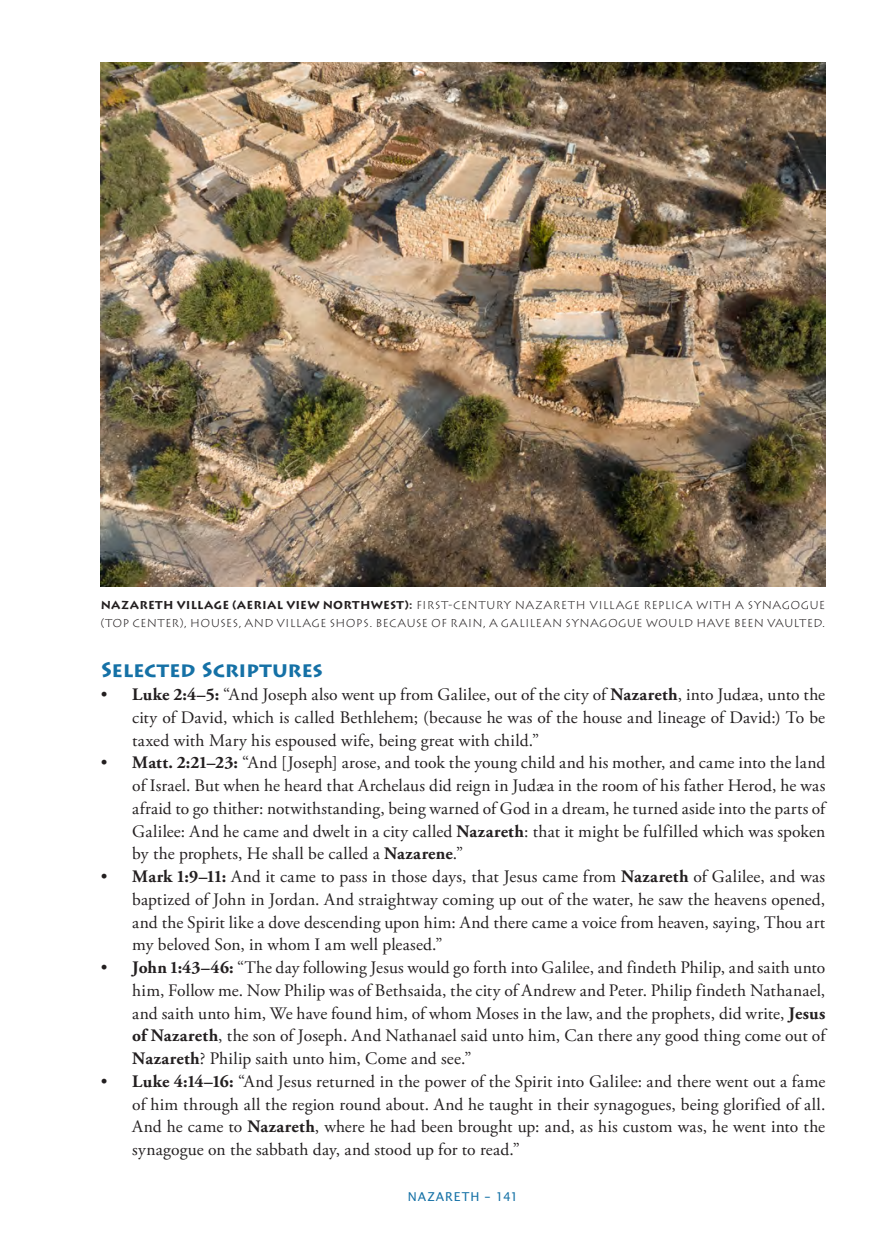
<style>
.page{position:relative;width:882px;height:1260px;background:#fff}
.page>*{position:absolute;margin:0;border:0;box-sizing:border-box;transform-origin:0 0}
.t1{font:700 21px "Lithos Pro";letter-spacing:-.015em;color:#1571a6}
.t2{font:17.5px/22.8px "Adobe Garamond Pro";letter-spacing:.01em;color:#231f20;text-align:justify}
.t3{font:12.25px "Lucida Sans";letter-spacing:.075em;color:#1571a6}
.t4{font:300 11.38px/17.5px "Lithos Pro";letter-spacing:.015em;color:#231f20}
.s1{font-weight:700}
</style>
<div class="page">
<img style="left:101px;top:63px;width:724px;height:523px">
<p class="t4" style="left:101px;top:596px;width:726px"><span class="s1">NAZARETH VILLAGE (AERIAL VIEW NORTHWEST):</span> FIRST-CENTURY NAZARETH VILLAGE REPLICA WITH A SYNAGOGUE (TOP CENTER), HOUSES, AND VILLAGE SHOPS. BECAUSE OF RAIN, A GALILEAN SYNAGOGUE WOULD HAVE BEEN VAULTED.</p>
<p class="t1" style="left:101px;top:657px;width:224px">Selected Scriptures</p>
<p class="t2" style="left:132px;top:684px;width:694px;text-indent:-31px">• <span class="s1">Luke 2:4–5:</span> “And Joseph also went up from Galilee, out of the city of <span class="s1">Nazareth</span>, into Judæa, unto the city of David, which is called Bethlehem; (because he was of the house and lineage of David:) To be taxed with Mary his espoused wife, being great with child.”</p>
<p class="t2" style="left:132px;top:752px;width:695px;text-indent:-31px">• <span class="s1">Matt. 2:21–23:</span> “And [Joseph] arose, and took the young child and his mother, and came into the land of Israel. But when he heard that Archelaus did reign in Judæa in the room of his father Herod, he was afraid to go thither: notwithstanding, being warned of God in a dream, he turned aside into the parts of Galilee: And he came and dwelt in a city called <span class="s1">Nazareth</span>: that it might be fulfilled which was spoken by the prophets, He shall be called a <span class="s1">Nazarene</span>.”</p>
<p class="t2" style="left:132px;top:866px;width:695px;text-indent:-32px">• <span class="s1">Mark 1:9–11:</span> And it came to pass in those days, that Jesus came from <span class="s1">Nazareth</span> of Galilee, and was baptized of John in Jordan. And straightway coming up out of the water, he saw the heavens opened, and the Spirit like a dove descending upon him: And there came a voice from heaven, saying, Thou art my beloved Son, in whom I am well pleased.”</p>
<p class="t2" style="left:132px;top:957px;width:695px;text-indent:-32px">• <span class="s1">John 1:43–46:</span> “The day following Jesus would go forth into Galilee, and findeth Philip, and saith unto him, Follow me. Now Philip was of Bethsaida, the city of Andrew and Peter. Philip findeth Nathanael, and saith unto him, We have found him, of whom Moses in the law, and the prophets, did write, <span class="s1">Jesus of Nazareth</span>, the son of Joseph. And Nathanael said unto him, Can there any good thing come out of <span class="s1">Nazareth</span>? Philip saith unto him, Come and see.”</p>
<p class="t2" style="left:132px;top:1070px;width:695px;text-indent:-31px">• <span class="s1">Luke 4:14–16:</span> “And Jesus returned in the power of the Spirit into Galilee: and there went out a fame of him through all the region round about. And he taught in their synagogues, being glorified of all.<br>And he came to <span class="s1">Nazareth</span>, where he had been brought up: and, as his custom was, he went into the synagogue on the sabbath day, and stood up for to read.”</p>
<p class="t3" style="left:408px;top:1189px;width:112px">NAZARETH – 141</p>
</div>
